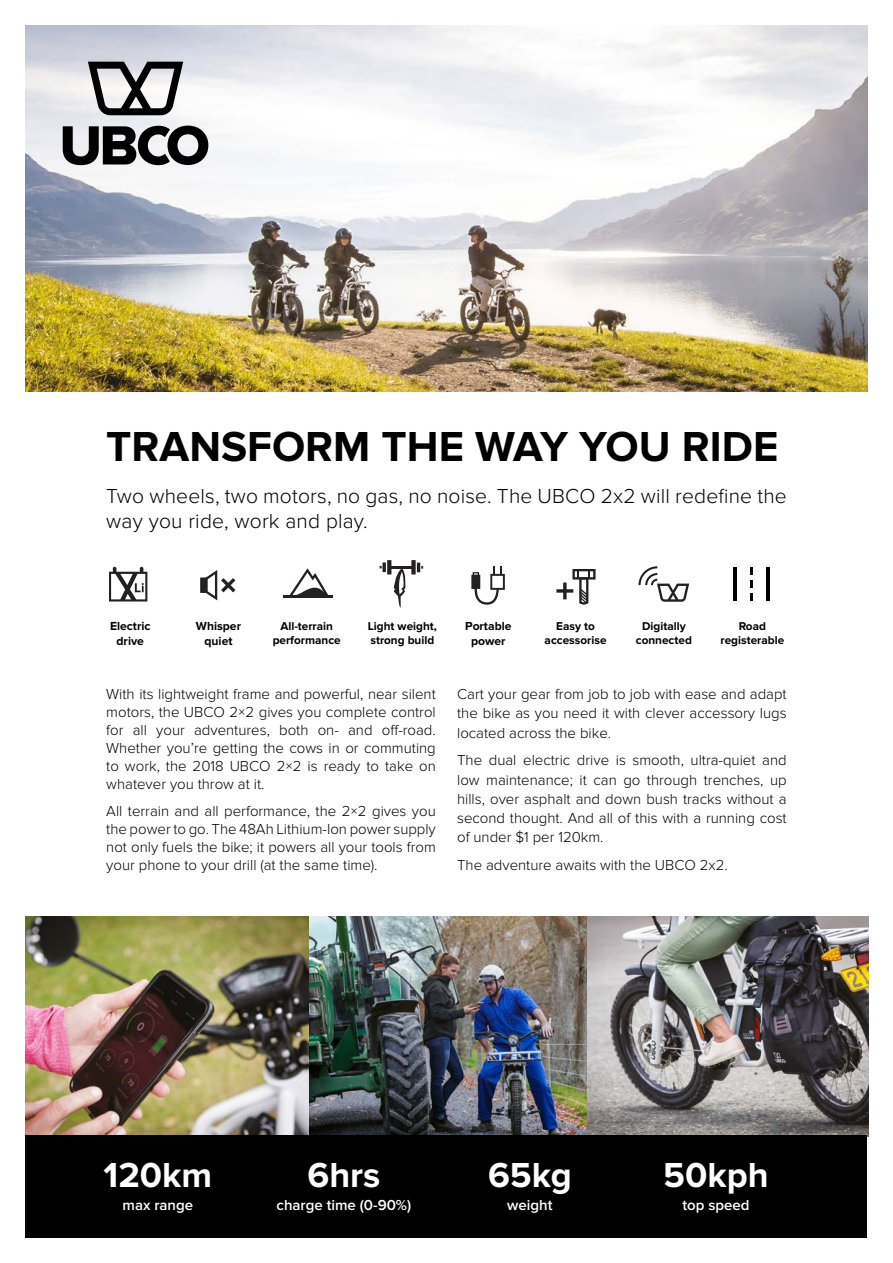
<style>
.page{position:relative;width:893px;height:1263px;background:#fff}
.page>*{position:absolute;margin:0;border:0;box-sizing:border-box;transform-origin:0 0}
.t1{font:700 43.5px "Proxima Nova";color:#000}
.t2{font:700 36px "Proxima Nova";color:#fff}
.t3{font:300 21px/25.2px "Proxima Nova";letter-spacing:.01em;color:#000}
.t4{font:300 15px/18px "Proxima Nova";color:#000;text-align:justify}
.t5{font:600 15px "Proxima Nova";color:#fff}
.t6{font:700 12.15px/14.5px "Proxima Nova";color:#000;text-align:center}
.t7{font:700 11.7px/14.1px "Proxima Nova";color:#000;text-align:center}
</style>
<div class="page">
<img style="left:26px;top:26px;width:841px;height:365px">
<img style="left:26px;top:916px;width:842px;height:220px">
<div style="left:26px;top:1135px;width:841px;height:102px;background:#000"></div>
<svg style="left:63px;top:126px;width:145px;height:39px"></svg>
<svg style="left:88px;top:62px;width:95px;height:53px"></svg>
<hr style="left:284px;top:595px;width:49px;height:2px;background:#241f21">
<svg style="left:289px;top:568px;width:39px;height:27px"></svg>
<div style="left:411px;top:560px;width:5px;height:14px;background:#241f21"></div>
<svg style="left:417px;top:563px;width:6px;height:9px"></svg>
<svg style="left:387px;top:560px;width:4px;height:14px"></svg>
<svg style="left:382px;top:562px;width:4px;height:10px"></svg>
<hr style="left:388px;top:566px;width:26px;height:3px;background:#241f21">
<svg style="left:394px;top:569px;width:12px;height:39px"></svg>
<svg style="left:471px;top:566px;width:34px;height:39px"></svg>
<svg style="left:109px;top:567px;width:38px;height:34px"></svg>
<svg style="left:200px;top:570px;width:35px;height:30px"></svg>
<svg style="left:556px;top:569px;width:39px;height:36px"></svg>
<svg style="left:638px;top:566px;width:51px;height:36px"></svg>
<svg style="left:750px;top:593px;width:2px;height:7px"></svg>
<svg style="left:750px;top:567px;width:2px;height:7px"></svg>
<hr style="left:733px;top:567px;width:3px;height:34px;background:#000">
<svg style="left:750px;top:580px;width:2px;height:7px"></svg>
<hr style="left:766px;top:567px;width:4px;height:34px;background:#000">
<h1 class="t1" style="left:106px;top:421px;width:674px">TRANSFORM THE WAY YOU RIDE</h1>
<h3 class="t3" style="left:106px;top:484px;width:682px">Two wheels, two motors, no gas, no noise. The UBCO 2x2 will redefine the way you ride, work and play.</h3>
<p class="t6" style="left:110px;top:619px;width:42px">Electric drive</p>
<p class="t6" style="left:196px;top:619px;width:47px">Whisper quiet</p>
<p class="t7" style="left:273px;top:619px;width:70px">All-terrain performance</p>
<p class="t7" style="left:368px;top:619px;width:71px;text-align:left">Light weight, strong build</p>
<p class="t6" style="left:465px;top:619px;width:48px">Portable power</p>
<p class="t7" style="left:545px;top:619px;width:63px">Easy to accessorise</p>
<p class="t7" style="left:720px;top:619px;width:65px">Road registerable</p>
<p class="t7" style="left:636px;top:619px;width:58px">Digitally connected</p>
<p class="t4" style="left:106px;top:685px;width:331px">With its lightweight frame and powerful, near silent motors, the UBCO 2×2 gives you complete control for all your adventures, both on- and off-road.<br>Whether you’re getting the cows in or commuting to work, the 2018 UBCO 2×2 is ready to take on whatever you throw at it.</p>
<p class="t4" style="left:106px;top:802px;width:331px">All terrain and all performance, the 2×2 gives you the power to go. The 48Ah Lithium-Ion power supply not only fuels the bike; it powers all your tools from your phone to your drill (at the same time).</p>
<p class="t4" style="left:457px;top:685px;width:331px;line-height:19.2px">Cart your gear from job to job with ease and adapt the bike as you need it with clever accessory lugs located across the bike.</p>
<p class="t4" style="left:457px;top:751px;width:331px;line-height:19.2px">The dual electric drive is smooth, ultra-quiet and low maintenance; it can go through trenches, up hills, over asphalt and down bush tracks without a second thought. And all of this with a running cost of under $1 per 120km.</p>
<p class="t4" style="left:457px;top:856px;width:272px">The adventure awaits with the UBCO 2x2.</p>
<h2 class="t2" style="left:104px;top:1154px;width:110px">120km</h2>
<p class="t5" style="left:123px;top:1196px;width:72px">max range</p>
<h2 class="t2" style="left:307px;top:1154px;width:74px">6hrs</h2>
<p class="t5" style="left:277px;top:1196px;width:136px">charge time (0-90%)</p>
<h2 class="t2" style="left:488px;top:1154px;width:85px">65kg</h2>
<p class="t5" style="left:507px;top:1196px;width:47px">weight</p>
<h2 class="t2" style="left:663px;top:1154px;width:107px">50kph</h2>
<p class="t5" style="left:682px;top:1196px;width:69px">top speed</p>
</div>
